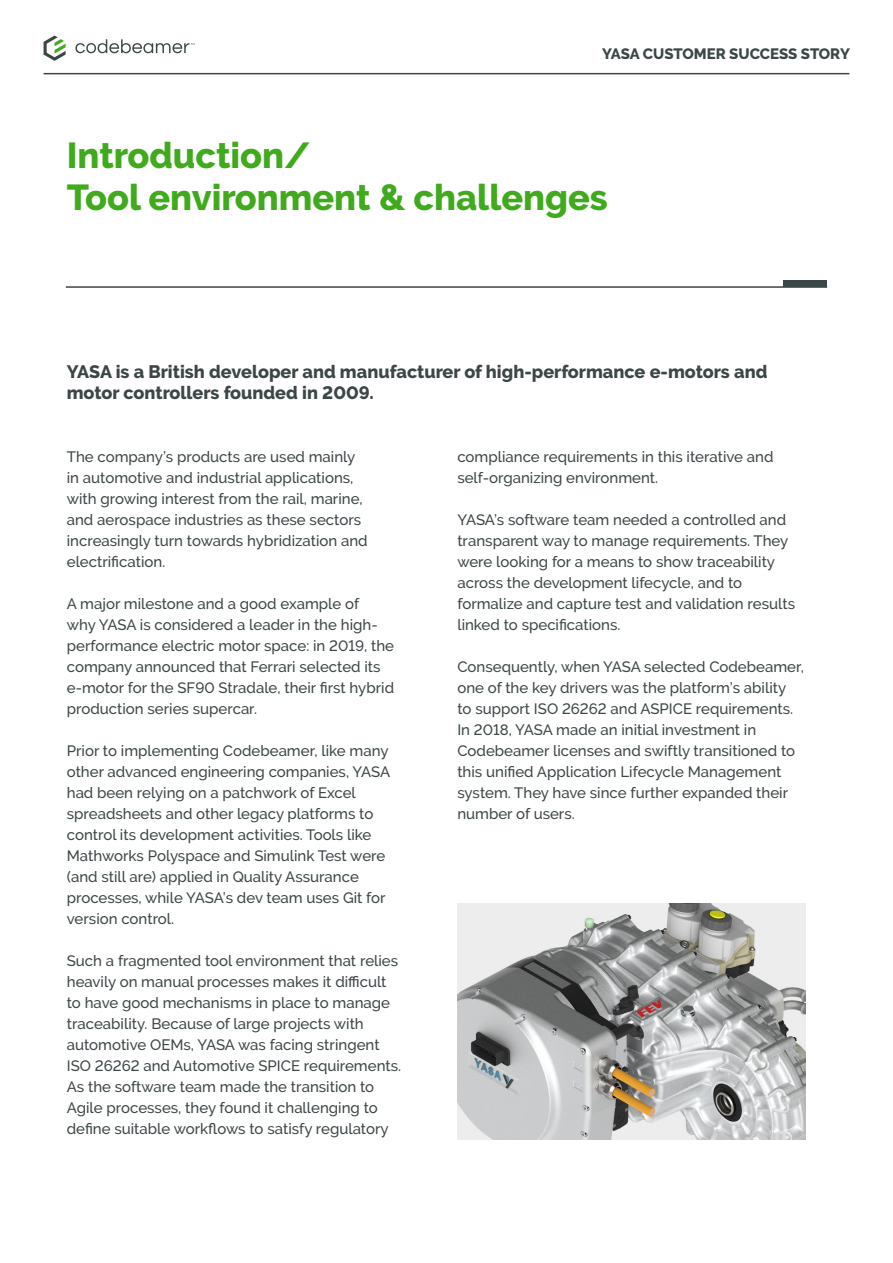
<style>
.page{position:relative;width:893px;height:1263px;background:#fff}
.page>*{position:absolute;margin:0;border:0;box-sizing:border-box;transform-origin:0 0}
.t1{font:800 36px/42px "PTC Raleway";color:#40aa1d}
.t2{font:800 18px/21px "PTC Raleway";color:#3d4647}
.t3{font:500 15px/21px "PTC Raleway";color:#3d4647}
.t4{font:800 15px "PTC Raleway";letter-spacing:-.005em;color:#3d4647}
</style>
<div class="page">
<hr style="left:44px;top:73px;width:805px;height:1px;background:#3d4647">
<hr style="left:66px;top:286px;width:761px;height:2px;background:#3d4647">
<svg style="left:75px;top:39px;width:119px;height:14px"></svg>
<svg style="left:44px;top:36px;width:22px;height:25px"></svg>
<div style="left:784px;top:281px;width:43px;height:6px;background:#3d4647"></div>
<img style="left:457px;top:903px;width:348px;height:237px">
<p class="t4" style="left:602px;top:45px;width:249px">YASA CUSTOMER SUCCESS STORY</p>
<h1 class="t1" style="left:67px;top:135px;width:543px">Introduction/<br>Tool environment &amp; challenges</h1>
<p class="t2" style="left:67px;top:361px;width:702px">YASA is a British developer and manufacturer of high-performance e-motors and motor controllers founded in 2009.</p>
<p class="t3" style="left:67px;top:446px;width:302px">The company’s products are used mainly in automotive and industrial applications, with growing interest from the rail, marine, and aerospace industries as these sectors increasingly turn towards hybridization and electrification.</p>
<p class="t3" style="left:67px;top:593px;width:329px">A major milestone and a good example of<br>why YASA is considered a leader in the high&shy;performance electric motor space: in 2019, the company announced that Ferrari selected its e-motor for the SF90 Stradale, their first hybrid production series supercar.</p>
<p class="t3" style="left:67px;top:740px;width:325px">Prior to implementing Codebeamer, like many other advanced engineering companies, YASA had been relying on a patchwork of Excel spreadsheets and other legacy platforms to control its development activities. Tools like Mathworks Polyspace and Simulink Test were (and still are) applied in Quality Assurance processes, while YASA’s dev team uses Git for version control.</p>
<p class="t3" style="left:67px;top:950px;width:336px">Such a fragmented tool environment that relies heavily on manual processes makes it difficult to have good mechanisms in place to manage traceability. Because of large projects with automotive OEMs, YASA was facing stringent ISO 26262 and Automotive SPICE requirements.<br>As the software team made the transition to Agile processes, they found it challenging to define suitable workflows to satisfy regulatory</p>
<p class="t3" style="left:457px;top:446px;width:318px">compliance requirements in this iterative and self-organizing environment.</p>
<p class="t3" style="left:457px;top:509px;width:339px">YASA’s software team needed a controlled and transparent way to manage requirements. They were looking for a means to show traceability across the development lifecycle, and to formalize and capture test and validation results linked to specifications.</p>
<p class="t3" style="left:457px;top:656px;width:348px">Consequently, when YASA selected Codebeamer, one of the key drivers was the platform’s ability to support ISO 26262 and ASPICE requirements.<br>In 2018, YASA made an initial investment in Codebeamer licenses and swiftly transitioned to this unified Application Lifecycle Management system. They have since further expanded their number of users.</p>
</div>
